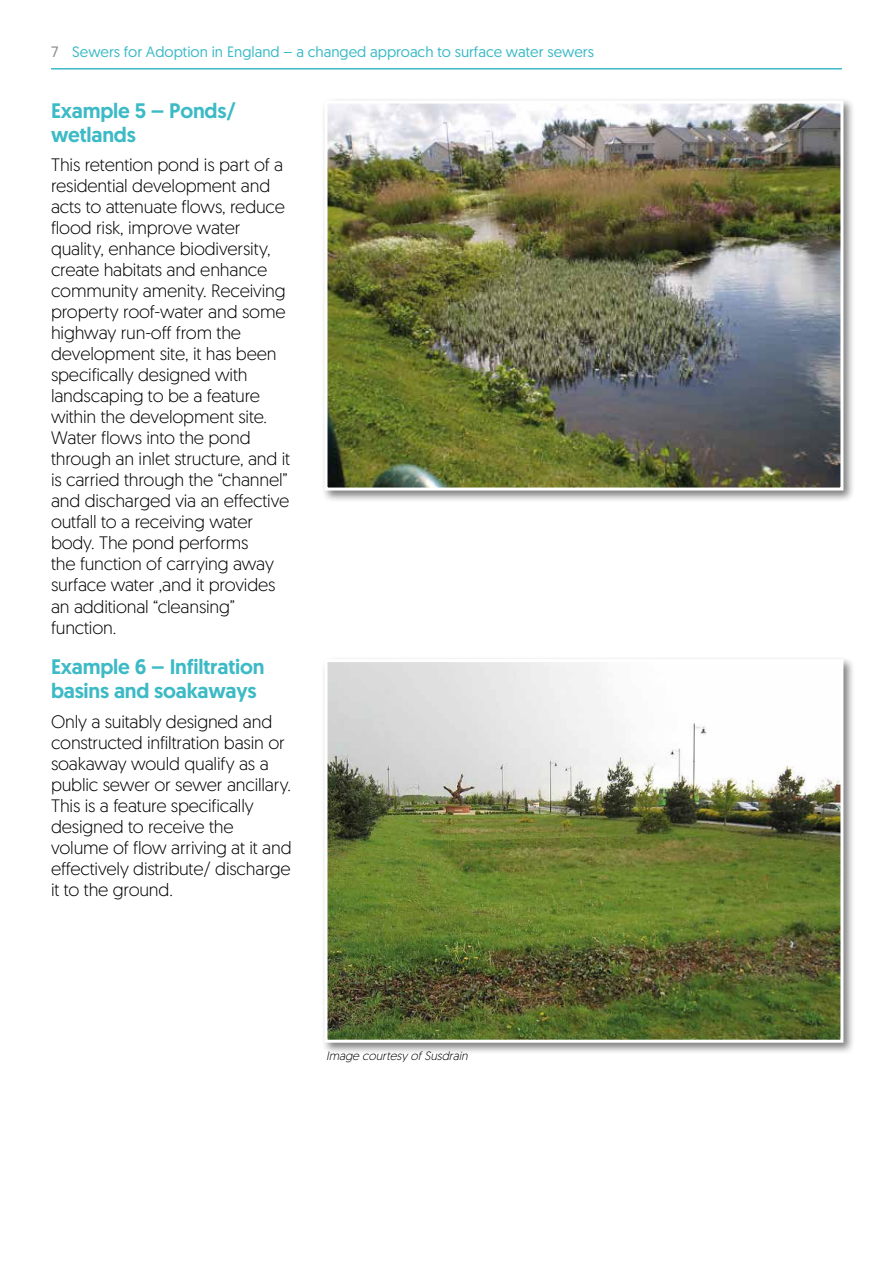
<style>
.page{position:relative;width:893px;height:1263px;background:#fff}
.page>*{position:absolute;margin:0;border:0;box-sizing:border-box;transform-origin:0 0}
.t1{font:500 21px/24px "Geomanist";letter-spacing:-.01em;color:#3cbac6}
.t2{font:300 18px/21px "Geomanist";letter-spacing:-.01em;color:#000}
.t3{font:15px "Geomanist";color:#3cbac6}
.t4{font:italic 300 12px "Geomanist";color:#000}
.s1{color:#868789}
</style>
<div class="page">
<hr style="left:51px;top:68px;width:791px;height:2px;background:#3cbac6">
<div style="left:321px;top:97px;width:534px;height:405px;background:#000;opacity:.5"></div>
<img style="left:328px;top:105px;width:511px;height:381px">
<div style="left:324px;top:101px;width:519px;height:389px;border:3px solid #fff"></div>
<div style="left:321px;top:656px;width:534px;height:398px;background:#000;opacity:.5"></div>
<img style="left:328px;top:663px;width:511px;height:376px">
<div style="left:324px;top:659px;width:519px;height:384px;border:3px solid #fff"></div>
<p class="t3" style="left:51px;top:42px;width:544px"><span class="s1">7</span> Sewers for Adoption in England – a changed approach to surface water sewers</p>
<p class="t1" style="left:51px;top:98px;width:186px">Example 5 – Ponds/ wetlands</p>
<p class="t2" style="left:51px;top:154px;width:241px">This retention pond is part of a residential development and acts to attenuate flows, reduce flood risk, improve water quality, enhance biodiversity, create habitats and enhance community amenity. Receiving property roof-water and some highway run-off from the development site, it has been specifically designed with landscaping to be a feature within the development site.<br>Water flows into the pond through an inlet structure, and it is carried through the “channel” and discharged via an effective outfall to a receiving water body. The pond performs<br>the function of carrying away surface water ,and it provides an additional “cleansing” function.</p>
<p class="t1" style="left:51px;top:655px;width:215px">Example 6 – Infiltration basins and soakaways</p>
<p class="t2" style="left:51px;top:710px;width:242px">Only a suitably designed and constructed infiltration basin or soakaway would qualify as a public sewer or sewer ancillary.<br>This is a feature specifically designed to receive the volume of flow arriving at it and effectively distribute/ discharge it to the ground.</p>
<p class="t4" style="left:326px;top:1048px;width:146px">Image courtesy ofSusdrain</p>
</div>
